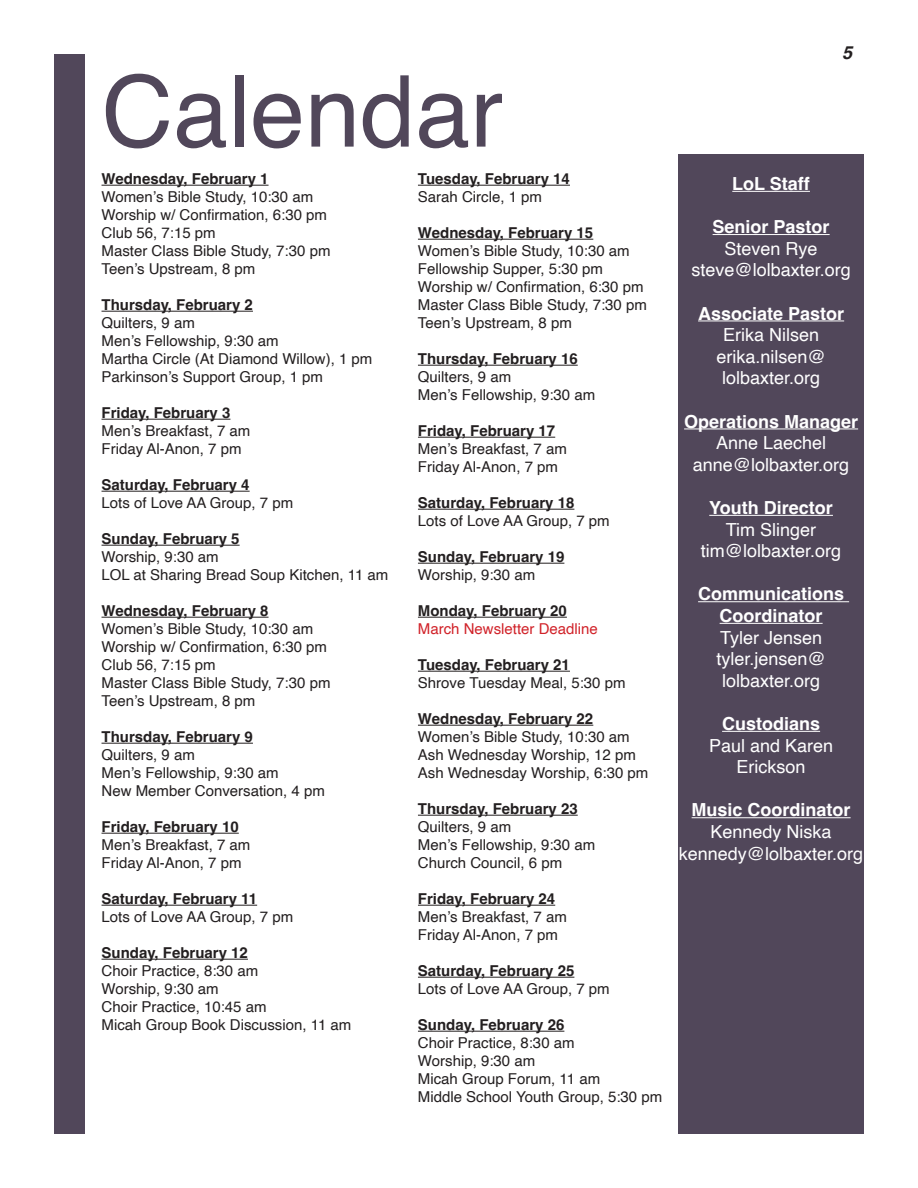
<style>
.page{position:relative;width:918px;height:1188px;background:#fff}
.page>*{position:absolute;margin:0;border:0;box-sizing:border-box;transform-origin:0 0}
.t1{font:99px "Helvetica";color:#51475a}
.t2{font:18px "Helvetica";color:#fff}
.t3{font:700 18px/21.6px "Helvetica";color:#fff;text-align:center}
.t4{font:italic 700 18px "Helvetica";color:#231f20}
.t5{font:15px "Helvetica";color:#231f20}
.t6{font:700 15px "Helvetica";color:#231f20}
.t7{font:15px "Helvetica";color:#d1232a}
</style>
<div class="page">
<div style="left:54px;top:54px;width:30px;height:1080px;background:#51475a"></div>
<div style="left:678px;top:155px;width:186px;height:979px;background:#51475a"></div>
<hr style="left:732px;top:191px;width:78px;height:1px;background:#fff">
<hr style="left:713px;top:234px;width:117px;height:1px;background:#fff">
<hr style="left:698px;top:321px;width:146px;height:1px;background:#fff">
<hr style="left:684px;top:429px;width:174px;height:1px;background:#fff">
<hr style="left:709px;top:515px;width:124px;height:1px;background:#fff">
<hr style="left:698px;top:601px;width:151px;height:1px;background:#fff">
<hr style="left:720px;top:623px;width:103px;height:1px;background:#fff">
<hr style="left:722px;top:731px;width:98px;height:1px;background:#fff">
<hr style="left:692px;top:817px;width:159px;height:1px;background:#fff">
<hr style="left:102px;top:185px;width:167px;height:1px;background:#231f20">
<hr style="left:102px;top:311px;width:151px;height:1px;background:#231f20">
<hr style="left:102px;top:419px;width:128px;height:1px;background:#231f20">
<hr style="left:102px;top:491px;width:148px;height:1px;background:#231f20">
<hr style="left:102px;top:545px;width:138px;height:1px;background:#231f20">
<hr style="left:102px;top:617px;width:167px;height:1px;background:#231f20">
<hr style="left:102px;top:743px;width:151px;height:1px;background:#231f20">
<hr style="left:102px;top:833px;width:137px;height:1px;background:#231f20">
<hr style="left:102px;top:905px;width:155px;height:1px;background:#231f20">
<hr style="left:102px;top:959px;width:146px;height:1px;background:#231f20">
<hr style="left:418px;top:185px;width:152px;height:1px;background:#231f20">
<hr style="left:418px;top:239px;width:175px;height:1px;background:#231f20">
<hr style="left:418px;top:365px;width:160px;height:1px;background:#231f20">
<hr style="left:418px;top:437px;width:137px;height:1px;background:#231f20">
<hr style="left:418px;top:509px;width:156px;height:1px;background:#231f20">
<hr style="left:418px;top:563px;width:146px;height:1px;background:#231f20">
<hr style="left:418px;top:617px;width:149px;height:1px;background:#231f20">
<hr style="left:418px;top:671px;width:152px;height:1px;background:#231f20">
<hr style="left:418px;top:725px;width:175px;height:1px;background:#231f20">
<hr style="left:418px;top:815px;width:160px;height:1px;background:#231f20">
<hr style="left:418px;top:905px;width:137px;height:1px;background:#231f20">
<hr style="left:418px;top:977px;width:156px;height:1px;background:#231f20">
<hr style="left:418px;top:1031px;width:146px;height:1px;background:#231f20">
<p class="t1" style="left:102px;top:36px;width:403px">Calendar</p>
<p class="t6" style="left:102px;top:170px;width:169px">Wednesday, February 1</p>
<p class="t5" style="left:102px;top:185px;width:213px">Women’s Bible Study, 10:30 am</p>
<p class="t5" style="left:102px;top:203px;width:227px">Worship w/ Confirmation, 6:30 pm</p>
<p class="t5" style="left:102px;top:221px;width:116px">Club 56, 7:15 pm</p>
<p class="t5" style="left:102px;top:239px;width:230px">Master Class Bible Study, 7:30 pm</p>
<p class="t5" style="left:102px;top:257px;width:155px">Teen’s Upstream, 8 pm</p>
<p class="t6" style="left:102px;top:296px;width:153px">Thursday, February 2</p>
<p class="t5" style="left:102px;top:311px;width:95px">Quilters, 9 am</p>
<p class="t5" style="left:102px;top:329px;width:179px">Men’s Fellowship, 9:30 am</p>
<p class="t5" style="left:102px;top:347px;width:272px">Martha Circle (At Diamond Willow), 1 pm</p>
<p class="t5" style="left:102px;top:365px;width:223px">Parkinson’s Support Group, 1 pm</p>
<p class="t6" style="left:102px;top:404px;width:130px">Friday, February 3</p>
<p class="t5" style="left:102px;top:419px;width:150px">Men’s Breakfast, 7 am</p>
<p class="t5" style="left:102px;top:437px;width:142px">Friday Al-Anon, 7 pm</p>
<p class="t6" style="left:102px;top:476px;width:150px">Saturday, February 4</p>
<p class="t5" style="left:102px;top:491px;width:193px">Lots of Love AA Group, 7 pm</p>
<p class="t6" style="left:102px;top:530px;width:140px">Sunday, February 5</p>
<p class="t5" style="left:102px;top:545px;width:119px">Worship, 9:30 am</p>
<p class="t5" style="left:102px;top:563px;width:288px">LOL at Sharing Bread Soup Kitchen, 11 am</p>
<p class="t6" style="left:102px;top:602px;width:169px">Wednesday, February 8</p>
<p class="t5" style="left:102px;top:617px;width:213px">Women’s Bible Study, 10:30 am</p>
<p class="t5" style="left:102px;top:635px;width:227px">Worship w/ Confirmation, 6:30 pm</p>
<p class="t5" style="left:102px;top:653px;width:116px">Club 56, 7:15 pm</p>
<p class="t5" style="left:102px;top:671px;width:230px">Master Class Bible Study, 7:30 pm</p>
<p class="t5" style="left:102px;top:689px;width:155px">Teen’s Upstream, 8 pm</p>
<p class="t6" style="left:102px;top:728px;width:153px">Thursday, February 9</p>
<p class="t5" style="left:102px;top:743px;width:95px">Quilters, 9 am</p>
<p class="t5" style="left:102px;top:761px;width:179px">Men’s Fellowship, 9:30 am</p>
<p class="t5" style="left:102px;top:779px;width:225px">New Member Conversation, 4 pm</p>
<p class="t6" style="left:102px;top:818px;width:139px">Friday, February 10</p>
<p class="t5" style="left:102px;top:833px;width:150px">Men’s Breakfast, 7 am</p>
<p class="t5" style="left:102px;top:851px;width:142px">Friday Al-Anon, 7 pm</p>
<p class="t6" style="left:102px;top:890px;width:157px">Saturday, February 11</p>
<p class="t5" style="left:102px;top:905px;width:193px">Lots of Love AA Group, 7 pm</p>
<p class="t6" style="left:102px;top:944px;width:148px">Sunday, February 12</p>
<p class="t5" style="left:102px;top:959px;width:158px">Choir Practice, 8:30 am</p>
<p class="t5" style="left:102px;top:977px;width:119px">Worship, 9:30 am</p>
<p class="t5" style="left:102px;top:995px;width:167px">Choir Practice, 10:45 am</p>
<p class="t5" style="left:102px;top:1013px;width:251px">Micah Group Book Discussion, 11 am</p>
<p class="t6" style="left:418px;top:170px;width:154px">Tuesday, February 14</p>
<p class="t5" style="left:418px;top:185px;width:126px">Sarah Circle, 1 pm</p>
<p class="t6" style="left:418px;top:224px;width:177px">Wednesday, February 15</p>
<p class="t5" style="left:418px;top:239px;width:213px">Women’s Bible Study, 10:30 am</p>
<p class="t5" style="left:418px;top:257px;width:187px">Fellowship Supper, 5:30 pm</p>
<p class="t5" style="left:418px;top:275px;width:227px">Worship w/ Confirmation, 6:30 pm</p>
<p class="t5" style="left:418px;top:293px;width:230px">Master Class Bible Study, 7:30 pm</p>
<p class="t5" style="left:418px;top:311px;width:155px">Teen’s Upstream, 8 pm</p>
<p class="t6" style="left:418px;top:350px;width:161px">Thursday, February 16</p>
<p class="t5" style="left:418px;top:365px;width:95px">Quilters, 9 am</p>
<p class="t5" style="left:418px;top:383px;width:179px">Men’s Fellowship, 9:30 am</p>
<p class="t6" style="left:418px;top:422px;width:139px">Friday, February 17</p>
<p class="t5" style="left:418px;top:437px;width:150px">Men’s Breakfast, 7 am</p>
<p class="t5" style="left:418px;top:455px;width:142px">Friday Al-Anon, 7 pm</p>
<p class="t6" style="left:418px;top:494px;width:158px">Saturday, February 18</p>
<p class="t5" style="left:418px;top:509px;width:193px">Lots of Love AA Group, 7 pm</p>
<p class="t6" style="left:418px;top:548px;width:148px">Sunday, February 19</p>
<p class="t5" style="left:418px;top:563px;width:119px">Worship, 9:30 am</p>
<p class="t6" style="left:418px;top:602px;width:150px">Monday, February 20</p>
<p class="t7" style="left:418px;top:617px;width:182px">March Newsletter Deadline</p>
<p class="t6" style="left:418px;top:656px;width:154px">Tuesday, February 21</p>
<p class="t5" style="left:418px;top:671px;width:209px">Shrove Tuesday Meal, 5:30 pm</p>
<p class="t6" style="left:418px;top:710px;width:177px">Wednesday, February 22</p>
<p class="t5" style="left:418px;top:725px;width:213px">Women’s Bible Study, 10:30 am</p>
<p class="t5" style="left:418px;top:743px;width:219px">Ash Wednesday Worship, 12 pm</p>
<p class="t5" style="left:418px;top:761px;width:232px">Ash Wednesday Worship, 6:30 pm</p>
<p class="t6" style="left:418px;top:800px;width:161px">Thursday, February 23</p>
<p class="t5" style="left:418px;top:815px;width:95px">Quilters, 9 am</p>
<p class="t5" style="left:418px;top:833px;width:179px">Men’s Fellowship, 9:30 am</p>
<p class="t5" style="left:418px;top:851px;width:146px">Church Council, 6 pm</p>
<p class="t6" style="left:418px;top:890px;width:139px">Friday, February 24</p>
<p class="t5" style="left:418px;top:905px;width:150px">Men’s Breakfast, 7 am</p>
<p class="t5" style="left:418px;top:923px;width:142px">Friday Al-Anon, 7 pm</p>
<p class="t6" style="left:418px;top:962px;width:158px">Saturday, February 25</p>
<p class="t5" style="left:418px;top:977px;width:193px">Lots of Love AA Group, 7 pm</p>
<p class="t6" style="left:418px;top:1016px;width:148px">Sunday, February 26</p>
<p class="t5" style="left:418px;top:1031px;width:158px">Choir Practice, 8:30 am</p>
<p class="t5" style="left:418px;top:1049px;width:119px">Worship, 9:30 am</p>
<p class="t5" style="left:418px;top:1067px;width:184px">Micah Group Forum, 11 am</p>
<p class="t5" style="left:418px;top:1085px;width:246px">Middle School Youth Group, 5:30 pm</p>
<p class="t4" style="left:842px;top:42px;width:12px">5</p>
<p class="t3" style="left:732px;top:175px;width:79px">LoL Staff</p>
<p class="t3" style="left:713px;top:218px;width:119px">Senior Pastor</p>
<p class="t2" style="left:725px;top:235px;width:95px">Steven Rye</p>
<p class="t2" style="left:691px;top:256px;width:161px">steve@lolbaxter.org</p>
<p class="t3" style="left:698px;top:304px;width:148px">Associate Pastor</p>
<p class="t2" style="left:723px;top:321px;width:98px">Erika Nilsen</p>
<p class="t2" style="left:716px;top:343px;width:111px">erika.nilsen@</p>
<p class="t2" style="left:722px;top:364px;width:100px">lolbaxter.org</p>
<p class="t3" style="left:684px;top:412px;width:176px">Operations Manager</p>
<p class="t2" style="left:716px;top:429px;width:112px">Anne Laechel</p>
<p class="t2" style="left:693px;top:451px;width:158px">anne@lolbaxter.org</p>
<p class="t3" style="left:709px;top:499px;width:125px">Youth Director</p>
<p class="t2" style="left:726px;top:515px;width:92px">Tim Slinger</p>
<p class="t2" style="left:701px;top:537px;width:142px">tim@lolbaxter.org</p>
<p class="t3" style="left:698px;top:585px;width:148px">Communications<br>Coordinator</p>
<p class="t2" style="left:720px;top:623px;width:104px">Tyler Jensen</p>
<p class="t2" style="left:716px;top:645px;width:111px">tyler.jensen@</p>
<p class="t2" style="left:722px;top:667px;width:100px">lolbaxter.org</p>
<p class="t3" style="left:722px;top:715px;width:100px">Custodians</p>
<p class="t2" style="left:709px;top:731px;width:126px">Paul and Karen</p>
<p class="t2" style="left:737px;top:753px;width:71px">Erickson</p>
<p class="t3" style="left:692px;top:801px;width:161px">Music Coordinator</p>
<p class="t2" style="left:711px;top:818px;width:123px">Kennedy Niska</p>
<p class="t2" style="left:679px;top:839px;width:186px">kennedy@lolbaxter.org</p>
</div>
